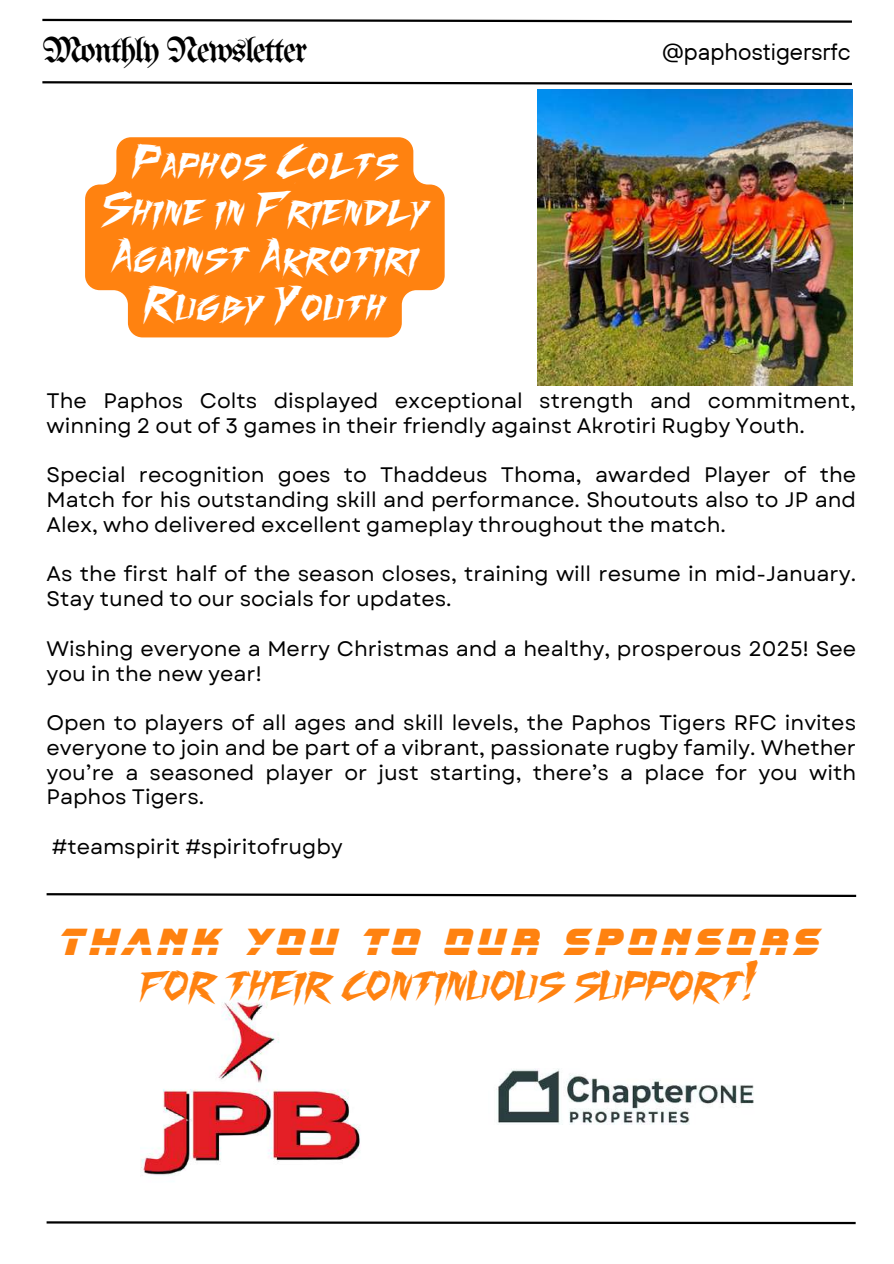
<style>
.page{position:relative;width:894px;height:1264px;background:#fff}
.page>*{position:absolute;margin:0;border:0;box-sizing:border-box;transform-origin:0 0}
.t1{font:45px "Fighting Spirit TBS";letter-spacing:-.03em;color:#ff8210}
.t2{font:39px/47.2px "Fighting Spirit TBS";color:#fff;text-align:center}
.t3{font:36.3px "Unifraktur Maguntia";letter-spacing:-.05em;color:#000}
.t4{font:500 33px "CC Running With Scissors";letter-spacing:.15em;color:#ff8210}
.t5{font:24px "TT Hoves";color:#000}
.t6{font:21px/24.8px "Garet";color:#000}
</style>
<div class="page">
<svg style="left:42px;top:18px;width:810px;height:5px"></svg>
<svg style="left:42px;top:81px;width:810px;height:5px"></svg>
<svg style="left:46px;top:1221px;width:810px;height:4px"></svg>
<svg style="left:46px;top:893px;width:811px;height:4px"></svg>
<img style="left:497px;top:1069px;width:257px;height:55px">
<img style="left:140px;top:997px;width:220px;height:179px">
<img style="left:537px;top:89px;width:315px;height:296px">
<svg style="left:85px;top:137px;width:359px;height:200px;background:#ff8e27"></svg>
<h3 class="t3" style="left:42px;top:34px;width:266px">Monthly Newsletter</h3>
<p class="t5" style="left:661px;top:36px;width:190px">@paphostigersrfc</p>
<h2 class="t2" style="left:101px;top:142px;width:330px">Paphos Colts<br>Shine in Friendly<br>Against Akrotiri<br>Rugby Youth</h2>
<p class="t6" style="left:47px;top:388px;width:810px">The Paphos Colts displayed exceptional strength and commitment, winning 2 out of 3 games in their friendly against Akrotiri Rugby Youth.</p>
<p class="t6" style="left:47px;top:463px;width:810px;text-align:justify">Special recognition goes to Thaddeus Thoma, awarded Player of the Match for his outstanding skill and performance. Shoutouts also to JP and Alex, who delivered excellent gameplay throughout the match.</p>
<p class="t6" style="left:47px;top:562px;width:810px">As the first half of the season closes, training will resume in mid-January.<br>Stay tuned to our socials for updates.</p>
<p class="t6" style="left:47px;top:636px;width:810px">Wishing everyone a Merry Christmas and a healthy, prosperous 2025! See you in the new year!</p>
<p class="t6" style="left:47px;top:710px;width:810px;text-align:justify">Open to players of all ages and skill levels, the Paphos Tigers RFC invites everyone to join and be part of a vibrant, passionate rugby family. Whether you’re a seasoned player or just starting, there’s a place for you with Paphos Tigers.</p>
<p class="t6" style="left:52px;top:834px;width:292px">#teamspirit #spiritofrugby</p>
<h3 class="t4" style="left:60px;top:928px;width:760px">THANK YOU TO OUR SPONSORS</h3>
<h1 class="t1" style="left:140px;top:959px;width:620px">for their continuous support!</h1>
</div>
